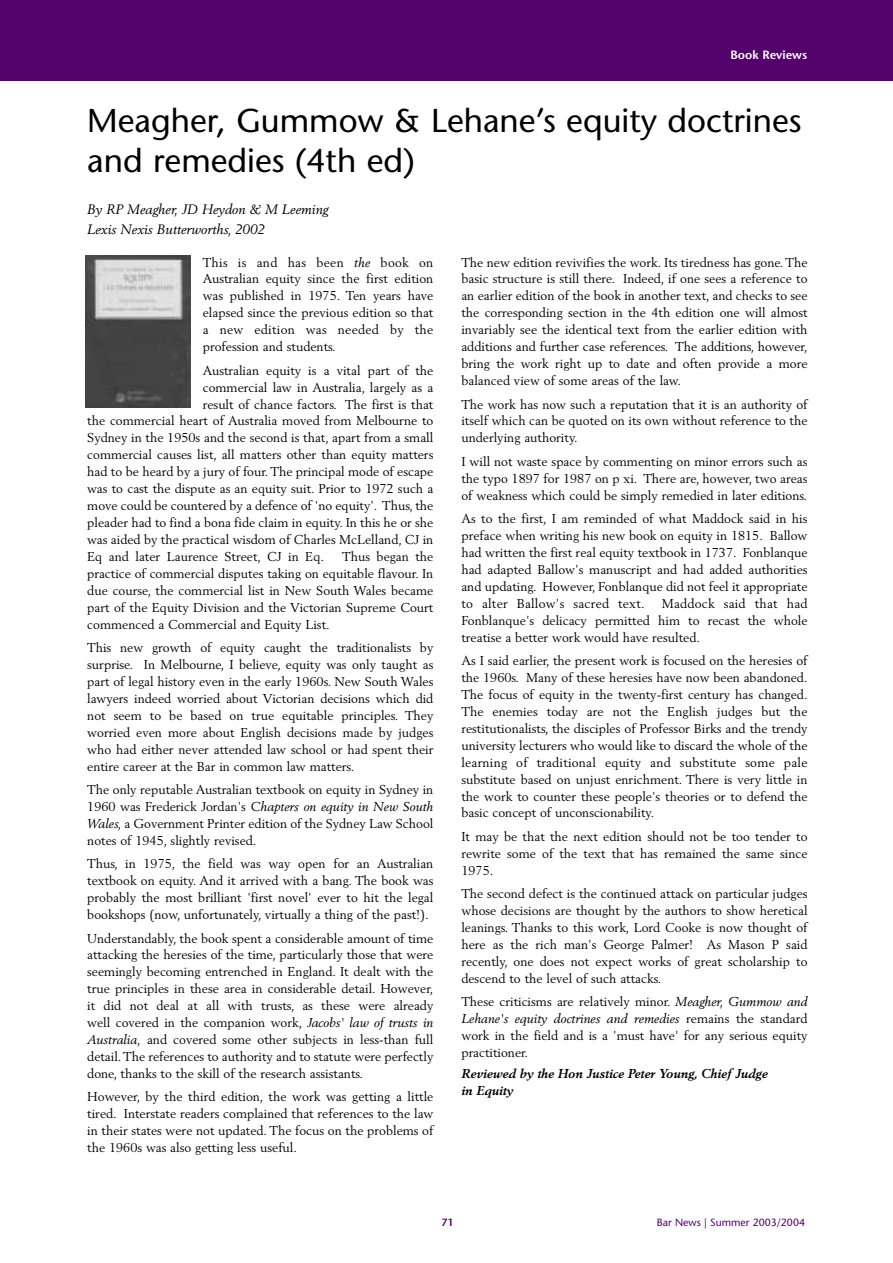
<style>
.page{position:relative;width:893px;height:1263px;background:#fff}
.page>*{position:absolute;margin:0;border:0;box-sizing:border-box;transform-origin:0 0}
.t1{font:33px/39.6px "Stone Sans";color:#000}
.t2{font:italic 13.5px/20.1px "Berling";color:#000}
.t3{font:12.75px/17px "Berling";color:#000;text-align:justify}
.t4{font:italic 700 12.75px/17px "Berling";color:#000}
.t5{font:600 12px "Stone Sans";color:#fff}
.t6{font:10.5px "Stone Sans";color:#52026a}
.t7{font:600 10.5px "Stone Sans";color:#52026a}
.s1{font-style:italic}
</style>
<div class="page">
<div style="left:0;top:0;width:892px;height:81px;background:#52026a"></div>
<img style="left:86px;top:255px;width:105px;height:153px">
<p class="t5" style="left:730px;top:51px;width:78px">Book Reviews</p>
<h1 class="t1" style="left:87px;top:104px;width:716px">Meagher, Gummow &amp; Lehane’s equity doctrines and remedies (4th ed)</h1>
<p class="t2" style="left:87px;top:200px;width:243px">By RP Meagher, JD Heydon &amp; M Leeming<br>Lexis Nexis Butterworths, 2002</p>
<p class="t3" style="left:203px;top:254px;width:232px">This is and has been <span class="s1">the</span> book on Australian equity since the first edition was published in 1975. Ten years have elapsed since the previous edition so that a new edition was needed by the profession and students.</p>
<p class="t3" style="left:203px;top:362px;width:232px">Australian equity is a vital part of the</p>
<p class="t3" style="left:203px;top:379px;width:232px">commercial law in Australia, largely as a</p>
<p class="t3" style="left:203px;top:396px;width:232px">result of chance factors. The first is that</p>
<p class="t3" style="left:87px;top:413px;width:347px">the commercial heart of Australia moved from Melbourne to</p>
<p class="t3" style="left:87px;top:430px;width:347px">Sydney in the 1950s and the second is that, apart from a small</p>
<p class="t3" style="left:87px;top:447px;width:347px">commercial causes list, all matters other than equity matters</p>
<p class="t3" style="left:87px;top:464px;width:347px">had to be heard by a jury of four. The principal mode of escape</p>
<p class="t3" style="left:87px;top:481px;width:347px">was to cast the dispute as an equity suit. Prior to 1972 such a</p>
<p class="t3" style="left:87px;top:498px;width:347px">move could be countered by a defence of 'no equity'. Thus, the</p>
<p class="t3" style="left:87px;top:515px;width:347px">pleader had to find a bona fide claim in equity. In this he or she</p>
<p class="t3" style="left:87px;top:532px;width:347px">was aided by the practical wisdom of Charles McLelland, CJ in</p>
<p class="t3" style="left:87px;top:549px;width:238px">Eq and later Laurence Street, CJ in Eq.</p>
<p class="t3" style="left:461px;top:254px;width:347px">The new edition revivifies the work. Its tiredness has gone. The basic structure is still there. Indeed, if one sees a reference to an earlier edition of the book in another text, and checks to see the corresponding section in the 4th edition one will almost invariably see the identical text from the earlier edition with additions and further case references. The additions, however, bring the work right up to date and often provide a more balanced view of some areas of the law.</p>
<p class="t3" style="left:461px;top:396px;width:347px">The work has now such a reputation that it is an authority of itself which can be quoted on its own without reference to the underlying authority.</p>
<p class="t3" style="left:461px;top:454px;width:347px">I will not waste space by commenting on minor errors such as the typo 1897 for 1987 on p xi. There are, however, two areas of weakness which could be simply remedied in later editions.</p>
<p class="t3" style="left:461px;top:511px;width:347px">As to the first, I am reminded of what Maddock said in his preface when writing his new book on equity in 1815. Ballow had written the first real equity textbook in 1737. Fonblanque had adapted Ballow's manuscript and had added authorities and updating. However, Fonblanque did not feel it appropriate to alter Ballow's sacred text.</p>
<p class="t3" style="left:87px;top:549px;width:347px;text-indent:255px">Thus began the practice of commercial disputes taking on equitable flavour. In due course, the commercial list in New South Wales became part of the Equity Division and the Victorian Supreme Court commenced a Commercial and Equity List.</p>
<p class="t3" style="left:87px;top:640px;width:347px">This new growth of equity caught the traditionalists by surprise. In Melbourne, I believe, equity was only taught as part of legal history even in the early 1960s. New South Wales lawyers indeed worried about Victorian decisions which did not seem to be based on true equitable principles. They worried even more about English decisions made by judges who had either never attended law school or had spent their entire career at the Bar in common law matters.</p>
<p class="t3" style="left:87px;top:782px;width:347px">The only reputable Australian textbook on equity in Sydney in 1960 was Frederick Jordan's <span class="s1">Chapters on equity in New South Wales,</span> a Government Printer edition of the Sydney Law School notes of 1945, slightly revised.</p>
<p class="t3" style="left:87px;top:856px;width:347px">Thus, in 1975, the field was way open for an Australian textbook on equity. And it arrived with a bang. The book was probably the most brilliant 'first novel' ever to hit the legal bookshops (now, unfortunately, virtually a thing of the past!).</p>
<p class="t3" style="left:87px;top:930px;width:347px">Understandably, the book spent a considerable amount of time attacking the heresies of the time, particularly those that were seemingly becoming entrenched in England. It dealt with the true principles in these area in considerable detail. However, it did not deal at all with trusts, as these were already well covered in the companion work, <span class="s1">Jacobs' law of trusts in Australia,</span> and covered some other subjects in less-than full detail. The references to authority and to statute were perfectly done, thanks to the skill of the research assistants.</p>
<p class="t3" style="left:87px;top:1089px;width:347px">However, by the third edition, the work was getting a little tired. Interstate readers complained that references to the law in their states were not updated. The focus on the problems of the 1960s was also getting less useful.</p>
<p class="t3" style="left:461px;top:596px;width:347px;text-indent:200px">Maddock said that had Fonblanque's delicacy permitted him to recast the whole treatise a better work would have resulted.</p>
<p class="t3" style="left:461px;top:653px;width:347px">As I said earlier, the present work is focused on the heresies of the 1960s. Many of these heresies have now been abandoned.<br>The focus of equity in the twenty-first century has changed.<br>The enemies today are not the English judges but the restitutionalists, the disciples of Professor Birks and the trendy university lecturers who would like to discard the whole of the learning of traditional equity and substitute some pale substitute based on unjust enrichment. There is very little in the work to counter these people's theories or to defend the basic concept of unconscionability.</p>
<p class="t3" style="left:461px;top:829px;width:347px">It may be that the next edition should not be too tender to rewrite some of the text that has remained the same since 1975.</p>
<p class="t3" style="left:461px;top:886px;width:347px">The second defect is the continued attack on particular judges whose decisions are thought by the authors to show heretical leanings. Thanks to this work, Lord Cooke is now thought of here as the rich man's George Palmer! As Mason P said recently, one does not expect works of great scholarship to descend to the level of such attacks.</p>
<p class="t3" style="left:461px;top:994px;width:347px">These criticisms are relatively minor. <span class="s1">Meagher, Gummow and Lehane's equity doctrines and remedies</span> remains the standard work in the field and is a 'must have' for any serious equity practitioner.</p>
<p class="t4" style="left:461px;top:1066px;width:308px">Reviewed by the Hon Justice Peter Young, Chief Judge in Equity</p>
<p class="t7" style="left:441px;top:1218px;width:14px">71</p>
<p class="t6" style="left:656px;top:1218px;width:150px">Bar News | Summer 2003/2004</p>
</div>
